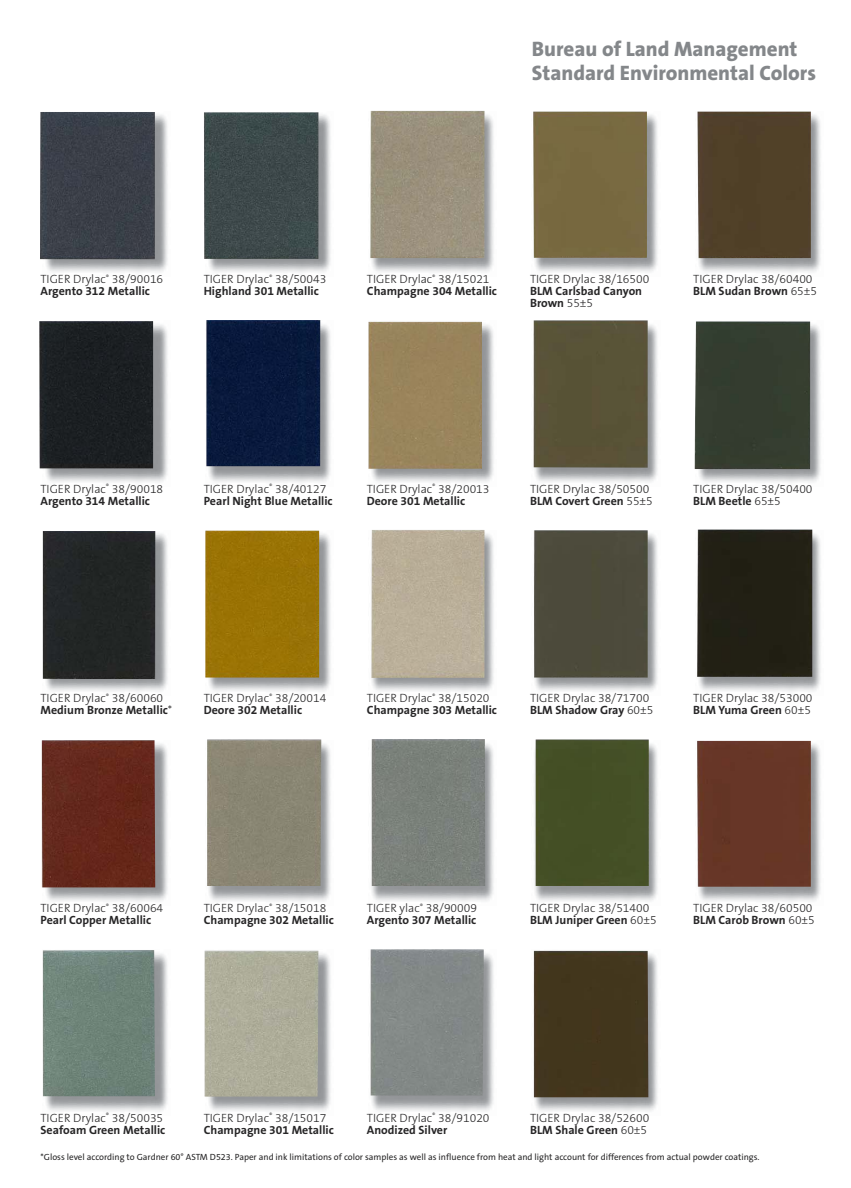
<style>
.page{position:relative;width:851px;height:1188px;background:#fff}
.page>*{position:absolute;margin:0;border:0;box-sizing:border-box;transform-origin:0 0}
.t1{font:800 21px/24px "The Sans B8";color:#84878a}
.t2{font:300 12px "The Sans B3";color:#272627}
.t3{font:700 12px/12px "The Sans B7";color:#272627}
.t4{font:9px "The Sans B5 Plain";color:#272627}
.s1{font-family:"The Sans B3";font-weight:300}
</style>
<div class="page">
<img style="left:812px;top:743px;width:9px;height:158px">
<img style="left:45px;top:1097px;width:123px;height:15px">
<img style="left:208px;top:1097px;width:123px;height:15px">
<img style="left:371px;top:1097px;width:123px;height:15px">
<img style="left:534px;top:1097px;width:124px;height:15px">
<img style="left:812px;top:114px;width:9px;height:158px">
<img style="left:812px;top:324px;width:9px;height:158px">
<img style="left:812px;top:530px;width:9px;height:161px">
<img style="left:39px;top:111px;width:773px;height:986px">
<h1 class="t1" style="left:532px;top:38px;width:285px">Bureau of Land Management<br>Standard Environmental Colors</h1>
<p class="t2" style="left:41px;top:273px;width:124px">TIGER Drylac<sup>®</sup> 38/90016</p>
<p class="t3" style="left:41px;top:286px;width:111px">Argento 312 Metallic</p>
<p class="t2" style="left:204px;top:273px;width:124px">TIGER Drylac<sup>®</sup> 38/50043</p>
<p class="t3" style="left:204px;top:286px;width:117px">Highland 301 Metallic</p>
<p class="t2" style="left:367px;top:273px;width:124px">TIGER Drylac<sup>®</sup> 38/15021</p>
<p class="t3" style="left:367px;top:286px;width:132px">Champagne 304 Metallic</p>
<p class="t2" style="left:530px;top:273px;width:121px">TIGER Drylac 38/16500</p>
<p class="t3" style="left:530px;top:286px;width:114px">BLM Carlsbad Canyon<br>Brown <span class="s1">55±5</span></p>
<p class="t2" style="left:693px;top:273px;width:121px">TIGER Drylac 38/60400</p>
<p class="t3" style="left:693px;top:286px;width:125px">BLM Sudan Brown <span class="s1">65±5</span></p>
<p class="t2" style="left:41px;top:482px;width:124px">TIGER Drylac<sup>®</sup> 38/90018</p>
<p class="t3" style="left:41px;top:495px;width:111px">Argento 314 Metallic</p>
<p class="t2" style="left:204px;top:482px;width:124px">TIGER Drylac<sup>®</sup> 38/40127</p>
<p class="t3" style="left:204px;top:495px;width:130px">Pearl Night Blue Metallic</p>
<p class="t2" style="left:367px;top:482px;width:124px">TIGER Drylac<sup>®</sup> 38/20013</p>
<p class="t3" style="left:367px;top:495px;width:100px">Deore 301 Metallic</p>
<p class="t2" style="left:530px;top:482px;width:121px">TIGER Drylac 38/50500</p>
<p class="t3" style="left:530px;top:495px;width:124px">BLM Covert Green <span class="s1">55±5</span></p>
<p class="t2" style="left:693px;top:482px;width:121px">TIGER Drylac 38/50400</p>
<p class="t3" style="left:693px;top:495px;width:89px">BLM Beetle <span class="s1">65±5</span></p>
<p class="t2" style="left:41px;top:692px;width:124px">TIGER Drylac<sup>®</sup> 38/60060</p>
<p class="t3" style="left:41px;top:705px;width:133px">Medium Bronze Metallic<span class="s1">*</span></p>
<p class="t2" style="left:204px;top:692px;width:124px">TIGER Drylac<sup>®</sup> 38/20014</p>
<p class="t3" style="left:204px;top:705px;width:100px">Deore 302 Metallic</p>
<p class="t2" style="left:367px;top:692px;width:124px">TIGER Drylac<sup>®</sup> 38/15020</p>
<p class="t3" style="left:367px;top:705px;width:132px">Champagne 303 Metallic</p>
<p class="t2" style="left:530px;top:692px;width:121px">TIGER Drylac 38/71700</p>
<p class="t3" style="left:530px;top:705px;width:125px">BLM Shadow Gray <span class="s1">60±5</span></p>
<p class="t2" style="left:693px;top:692px;width:121px">TIGER Drylac 38/53000</p>
<p class="t3" style="left:693px;top:705px;width:119px">BLM Yuma Green <span class="s1">60±5</span></p>
<p class="t2" style="left:41px;top:902px;width:124px">TIGER Drylac<sup>®</sup> 38/60064</p>
<p class="t3" style="left:41px;top:915px;width:112px">Pearl Copper Metallic</p>
<p class="t2" style="left:204px;top:902px;width:124px">TIGER Drylac<sup>®</sup> 38/15018</p>
<p class="t3" style="left:204px;top:915px;width:132px">Champagne 302 Metallic</p>
<p class="t2" style="left:367px;top:902px;width:112px">TIGER ylac<sup>®</sup> 38/90009</p>
<p class="t3" style="left:367px;top:915px;width:111px">Argento 307 Metallic</p>
<p class="t2" style="left:530px;top:902px;width:121px">TIGER Drylac 38/51400</p>
<p class="t3" style="left:530px;top:915px;width:128px">BLM Juniper Green <span class="s1">60±5</span></p>
<p class="t2" style="left:693px;top:902px;width:121px">TIGER Drylac 38/60500</p>
<p class="t3" style="left:693px;top:915px;width:123px">BLM Carob Brown <span class="s1">60±5</span></p>
<p class="t2" style="left:41px;top:1112px;width:124px">TIGER Drylac<sup>®</sup> 38/50035</p>
<p class="t3" style="left:41px;top:1125px;width:126px">Seafoam Green Metallic</p>
<p class="t2" style="left:530px;top:1112px;width:121px">TIGER Drylac 38/52600</p>
<p class="t3" style="left:530px;top:1125px;width:119px">BLM Shale Green <span class="s1">60±5</span></p>
<p class="t4" style="left:40px;top:1153px;width:720px">*Gloss level according to Gardner 60° ASTM D523. Paper and ink limitations of color samples as well as influence from heat and light account for differences from actual powder coatings.</p>
<p class="t2" style="left:204px;top:1112px;width:124px">TIGER Drylac<sup>®</sup> 38/15017</p>
<p class="t3" style="left:204px;top:1125px;width:132px">Champagne 301 Metallic</p>
<p class="t2" style="left:367px;top:1112px;width:124px">TIGER Drylac<sup>®</sup> 38/91020</p>
<p class="t3" style="left:367px;top:1125px;width:82px">Anodized Silver</p>
</div>
